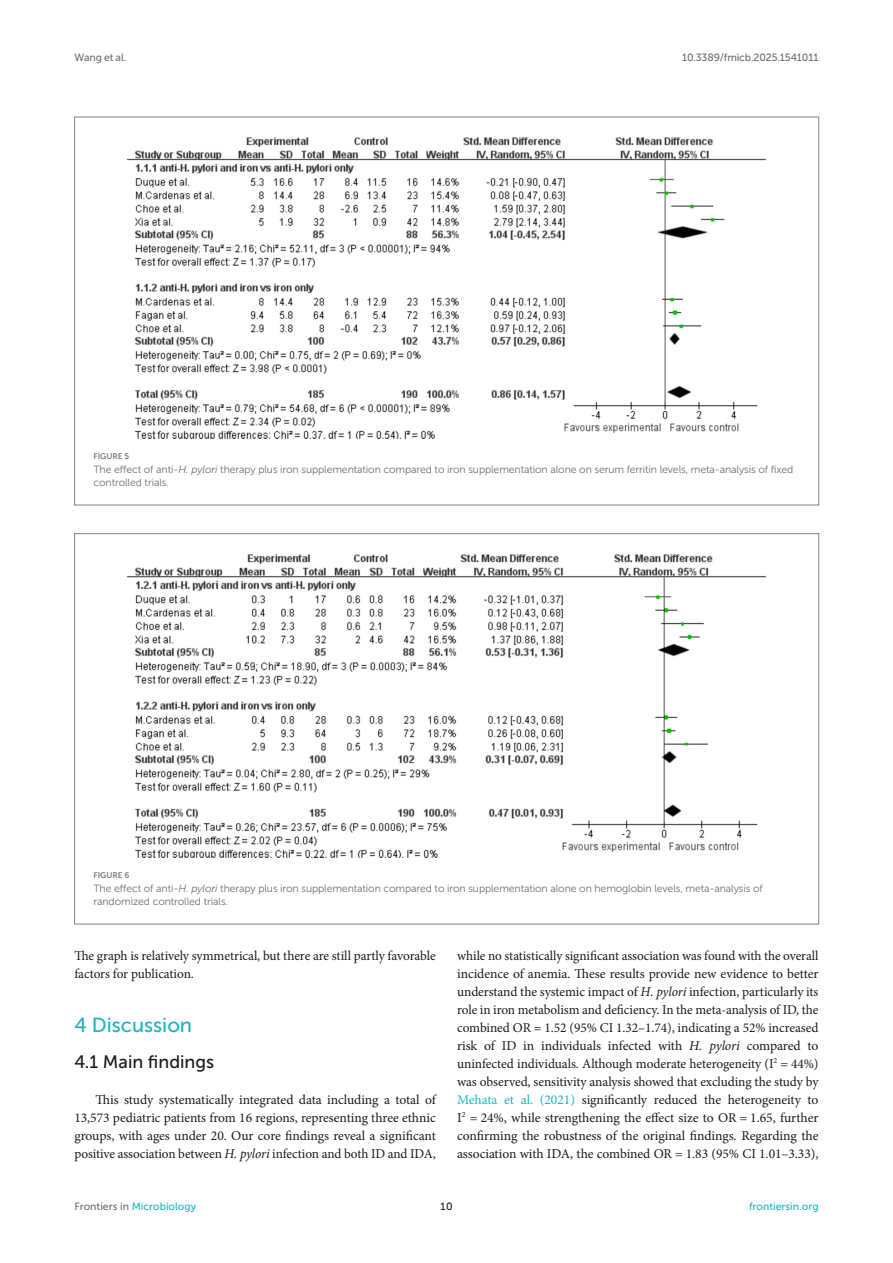
<style>
.page{position:relative;width:893px;height:1263px;background:#fff}
.page>*{position:absolute;margin:0;border:0;box-sizing:border-box;transform-origin:0 0}
.HEAD_1{font:20.25px "Museo Sans 500";color:#1db5c3}
.HEAD_2_after_HEAD_1{font:18px "Museo Sans 500";color:#1b1c1b}
.TEXT{font:13.5px/18px "Minion Pro";letter-spacing:-.005em;color:#1b1c1b;text-align:justify}
.FIG_LEG{font:10.5px/13.5px "Museo Sans 300";letter-spacing:-.01em;color:#706f70}
.t1{font:10.5px "Museo Sans 500";color:#1db5c3}
.t2{font:10.5px "Museo Sans 500";letter-spacing:-.015em;color:#706f70}
.t3{font:10.5px "Museo Sans 500";color:#1b1c1b}
.FIG_HD{font:8.25px "Museo Sans 700";letter-spacing:-.01em;color:#7e7f7f}
.s1{font-style:italic}
.s2{color:#1db5c3}
.s3{color:#706f70}
</style>
<div class="page">
<img style="left:127px;top:137px;width:639px;height:302px">
<img style="left:127px;top:554px;width:639px;height:304px">
<p class="t2" style="left:74px;top:51px;width:53px">Wang et al.</p>
<p class="t2" style="left:682px;top:51px;width:138px">10.3389/fmicb.2025.1541011</p>
<p class="FIG_HD" style="left:94px;top:452px;width:37px">FIGURE 5</p>
<p class="FIG_LEG" style="left:94px;top:462px;width:701px">The effect of anti-<span class="s1">H. pylori</span> therapy plus iron supplementation compared to iron supplementation alone on serum ferritin levels, meta-analysis of fixed controlled trials.</p>
<p class="FIG_HD" style="left:94px;top:871px;width:37px">FIGURE 6</p>
<p class="FIG_LEG" style="left:94px;top:881px;width:671px">The effect of anti-<span class="s1">H. pylori</span> therapy plus iron supplementation compared to iron supplementation alone on hemoglobin levels, meta-analysis of randomized controlled trials.</p>
<p class="TEXT" style="left:74px;top:947px;width:363px">The graph is relatively symmetrical, but there are still partly favorable factors for publication.</p>
<p class="HEAD_1" style="left:74px;top:1014px;width:119px">4 Discussion</p>
<p class="HEAD_2_after_HEAD_1" style="left:74px;top:1052px;width:141px">4.1 Main findings</p>
<p class="TEXT" style="left:74px;top:1091px;width:363px;text-indent:21px">This study systematically integrated data including a total of 13,573 pediatric patients from 16 regions, representing three ethnic groups, with ages under 20. Our core findings reveal a significant positive association between <span class="s1">H. pylori</span> infection and both ID and IDA,</p>
<p class="TEXT" style="left:457px;top:947px;width:363px">while no statistically significant association was found with the overall incidence of anemia. These results provide new evidence to better understand the systemic impact of <span class="s1">H. pylori</span> infection, particularly its role in iron metabolism and deficiency. In the meta-analysis of ID, the combined OR = 1.52 (95% CI 1.32–1.74), indicating a 52% increased risk of ID in individuals infected with <span class="s1">H. pylori</span> compared to uninfected individuals. Although moderate heterogeneity (I<sup>2</sup> = 44%) was observed, sensitivity analysis showed that excluding the study by <span class="s2">Mehata et al. (2021)</span> significantly reduced the heterogeneity to I<sup>2</sup> = 24%, while strengthening the effect size to OR = 1.65, further confirming the robustness of the original findings. Regarding the association with IDA, the combined OR = 1.83 (95% CI 1.01–3.33),</p>
<p class="t1" style="left:74px;top:1200px;width:123px"><span class="s3">Frontiers in</span> Microbiology</p>
<p class="t3" style="left:440px;top:1200px;width:14px">10</p>
<p class="t1" style="left:749px;top:1200px;width:71px">frontiersin.org</p>
</div>
